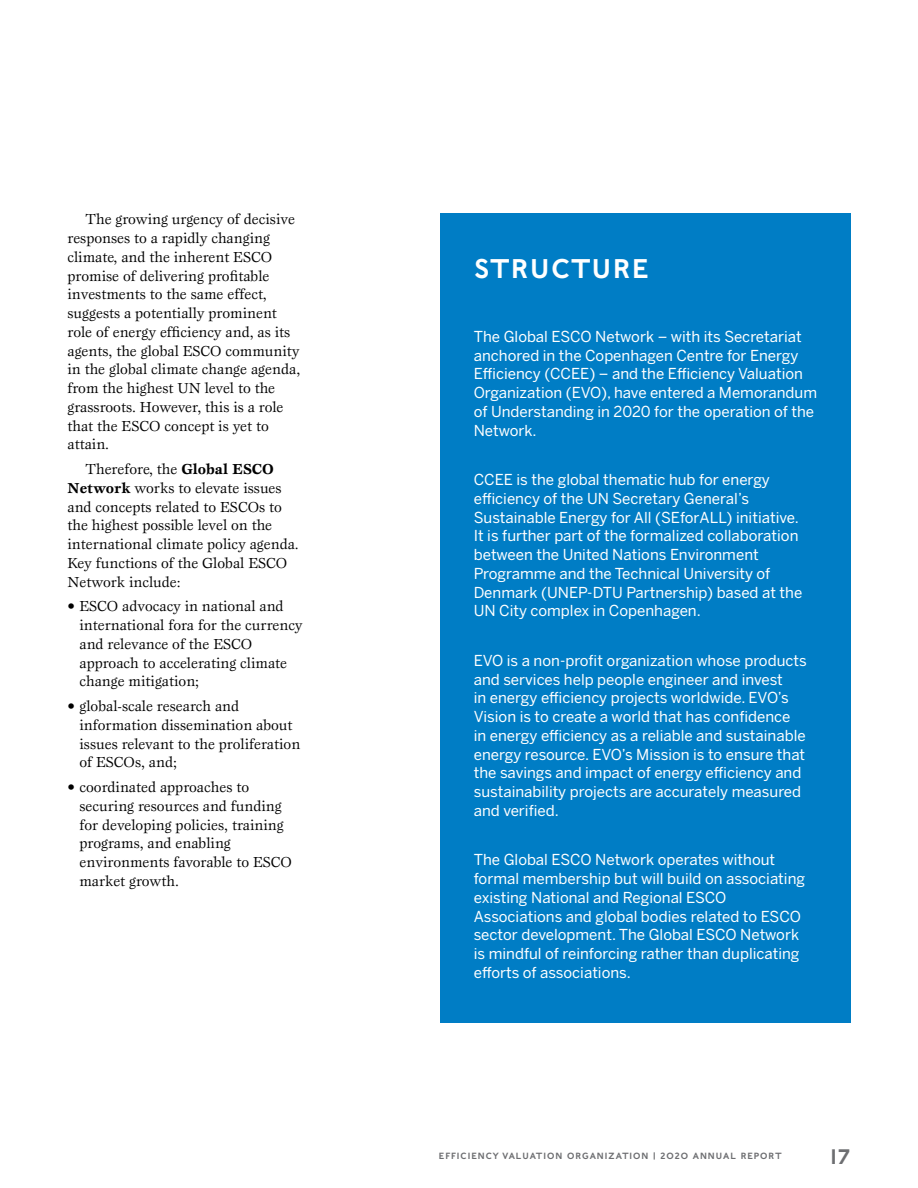
<style>
.page{position:relative;width:918px;height:1188px;background:#fff}
.page>*{position:absolute;margin:0;border:0;box-sizing:border-box;transform-origin:0 0}
.t1{font:27px "English Egyptian";color:#fff}
.t2{font:21px "English Egyptian";color:#6d6e71}
.t3{font:15px/18.8px "Benton Sans";color:#fff}
.t4{font:15px/18.8px "Esprit";color:#000}
.t5{font:9px "English Egyptian";letter-spacing:.04em;color:#6d6e71}
.s1{font-weight:700}
</style>
<div class="page">
<div style="left:440px;top:213px;width:410px;height:810px;background:#007dc5"></div>
<p class="t4" style="left:68px;top:210px;width:234px;text-indent:18px">The growing urgency of decisive responses to a rapidly changing climate, and the inherent ESCO promise of delivering profitable investments to the same effect, suggests a potentially prominent role of energy efficiency and, as its agents, the global ESCO community in the global climate change agenda, from the highest UN level to the grassroots. However, this is a role that the ESCO concept is yet to attain.</p>
<p class="t4" style="left:68px;top:459px;width:233px;text-indent:18px">Therefore, the <span class="s1">Global ESCO<br>Network</span> works to elevate issues and concepts related to ESCOs to the highest possible level on the international climate policy agenda.<br>Key functions of the Global ESCO<br>Network include:</p>
<p class="t4" style="left:80px;top:597px;width:225px;text-indent:-12px">• ESCO advocacy in national and international fora for the currency and relevance of the ESCO approach to accelerating climate change mitigation;</p>
<p class="t4" style="left:80px;top:696px;width:222px;text-indent:-12px">• global-scale research and information dissemination about issues relevant to the proliferation of ESCOs, and;</p>
<p class="t4" style="left:80px;top:777px;width:214px;text-indent:-12px">• coordinated approaches to securing resources and funding for developing policies, training programs, and enabling environments favorable to ESCO market growth.</p>
<h1 class="t1" style="left:474px;top:251px;width:177px">STRUCTURE</h1>
<p class="t3" style="left:474px;top:327px;width:345px">The Global ESCO Network – with its Secretariat anchored in the Copenhagen Centre for Energy Efficiency (CCEE) – and the Efficiency Valuation Organization (EVO), have entered a Memorandum of Understanding in 2020 for the operation of the Network.</p>
<p class="t3" style="left:474px;top:470px;width:330px">CCEE is the global thematic hub for energy efficiency of the UN Secretary General’s Sustainable Energy for All (SEforALL) initiative.<br>It is further part of the formalized collaboration between the United Nations Environment Programme and the Technical University of Denmark (UNEP-DTU Partnership) based at the UN City complex in Copenhagen.</p>
<p class="t3" style="left:474px;top:651px;width:335px">EVO is a non-profit organization whose products and services help people engineer and invest<br>in energy efficiency projects worldwide. EVO’s Vision is to create a world that has confidence in energy efficiency as a reliable and sustainable energy resource. EVO’s Mission is to ensure that the savings and impact of energy efficiency and sustainability projects are accurately measured and verified.</p>
<p class="t3" style="left:474px;top:850px;width:333px">The Global ESCO Network operates without formal membership but will build on associating existing National and Regional ESCO Associations and global bodies related to ESCO sector development. The Global ESCO Network is mindful of reinforcing rather than duplicating efforts of associations.</p>
<p class="t5" style="left:439px;top:1150px;width:345px">EFFICIENCY VALUATION ORGANIZATION | 2020 ANNUAL REPORT</p>
<h2 class="t2" style="left:830px;top:1143px;width:22px">17</h2>
</div>
